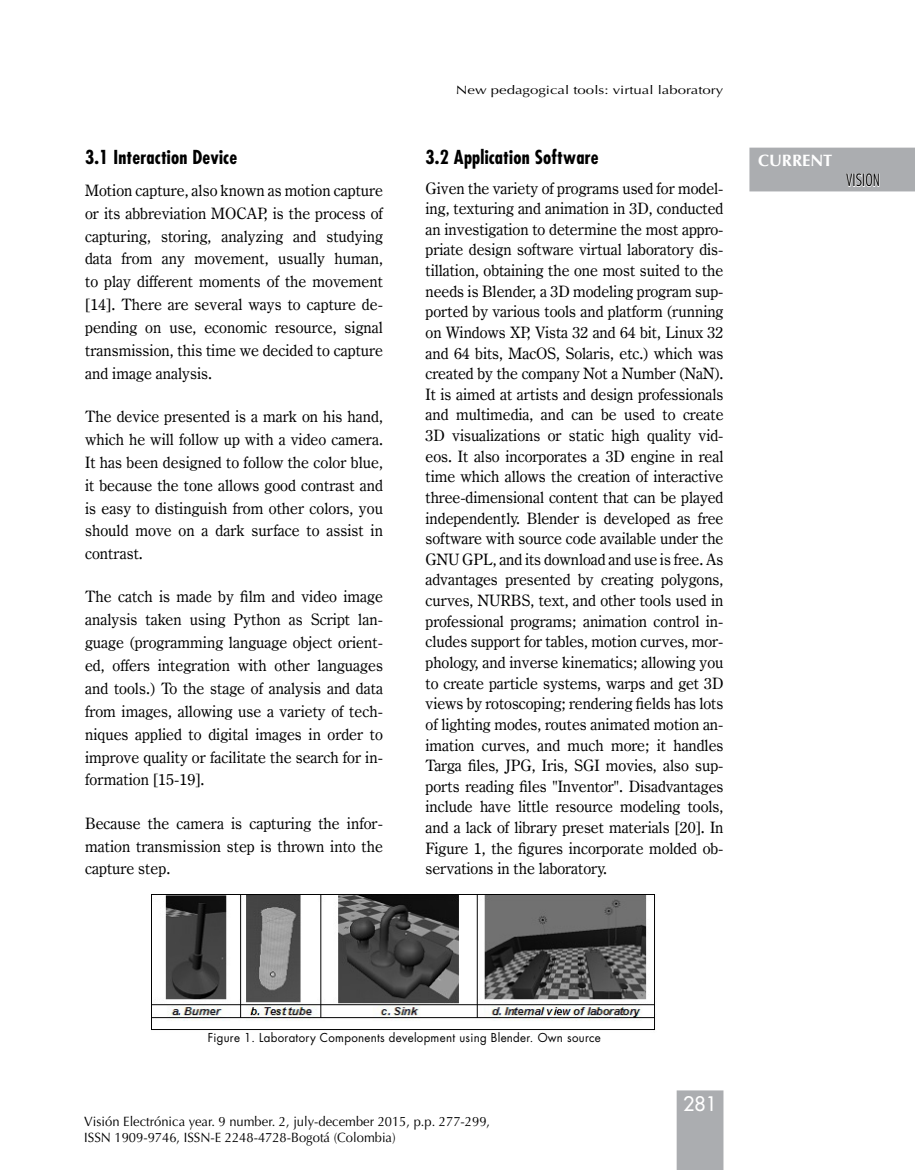
<style>
.page{position:relative;width:915px;height:1170px;background:#fff}
.page>*{position:absolute;margin:0;border:0;box-sizing:border-box;transform-origin:0 0}
.t1{font:500 19.5px "Futura Std";color:#fff}
.t2{font:700 condensed 18.75px "Futura Std";letter-spacing:.01em;color:#000}
.t3{font:700 16.5px "Optima LT Std";color:#fff}
.t4{font:300 condensed 16.5px "Futura Std";color:#000}
.t5{font:15.75px/20.5px "Century Oldstyle BT";color:#000;text-align:justify}
.t6{font:13.5px/16.2px "Optima LT Std";color:#000;scale:.96 1}
.t7{font:12px "Futura Std";letter-spacing:.025em;color:#000;scale:.96 1}
.t8{font:12px "Optima LT Std";color:#000;scale:1.25 1}
</style>
<div class="page">
<div style="left:676px;top:1090px;width:47px;height:79px;background:#abadb0"></div>
<svg style="left:749px;top:148px;width:165px;height:44px;background:#afb1b4"></svg>
<img style="left:151px;top:894px;width:504px;height:136px">
<p class="t2" style="left:85px;top:146px;width:153px">3.1 Interaction Device</p>
<p class="t5" style="left:85px;top:179px;width:299px;line-height:22.8px">Motion capture, also known as motion capture or its abbreviation MOCAP, is the process of capturing, storing, analyzing and studying data from any movement, usually human, to play different moments of the movement [14]. There are several ways to capture de&shy;pending on use, economic resource, signal transmission, this time we decided to capture and image analysis.</p>
<p class="t5" style="left:85px;top:405px;width:299px;line-height:22.8px">The device presented is a mark on his hand, which he will follow up with a video camera.<br>It has been designed to follow the color blue, it because the tone allows good contrast and is easy to distinguish from other colors, you should move on a dark surface to assist in contrast.</p>
<p class="t5" style="left:85px;top:585px;width:299px;line-height:22.8px">The catch is made by film and video image analysis taken using Python as Script lan&shy;guage (programming language object orient&shy;ed, offers integration with other languages and tools.) To the stage of analysis and data from images, allowing use a variety of tech&shy;niques applied to digital images in order to improve quality or facilitate the search for in&shy;formation [15-19].</p>
<p class="t5" style="left:85px;top:811px;width:299px;line-height:22.8px">Because the camera is capturing the infor&shy;mation transmission step is thrown into the capture step.</p>
<p class="t8" style="left:455px;top:83px;width:215px">New pedagogical tools: virtual laboratory</p>
<p class="t2" style="left:425px;top:146px;width:174px">3.2 Application Software</p>
<p class="t5" style="left:425px;top:177px;width:299px">Given the variety of programs used for model&shy;ing, texturing and animation in 3D, conducted an investigation to determine the most appro&shy;priate design software virtual laboratory dis&shy;tillation, obtaining the one most suited to the needs is Blender, a 3D modeling program sup&shy;ported by various tools and platform (running on Windows XP, Vista 32 and 64 bit, Linux 32 and 64 bits, MacOS, Solaris, etc.) which was created by the company Not a Number (NaN).<br>It is aimed at artists and design professionals and multimedia, and can be used to create 3D visualizations or static high quality vid&shy;eos. It also incorporates a 3D engine in real time which allows the creation of interactive three-dimensional content that can be played independently. Blender is developed as free software with source code available under the GNU GPL, and its download and use is free. As advantages presented by creating polygons, curves, NURBS, text, and other tools used in professional programs; animation control in&shy;cludes support for tables, motion curves, mor&shy;phology, and inverse kinematics; allowing you to create particle systems, warps and get 3D views by rotoscoping; rendering fields has lots of lighting modes, routes animated motion an&shy;imation curves, and much more; it handles Targa files, JPG, Iris, SGI movies, also sup&shy;ports reading files "Inventor". Disadvantages include have little resource modeling tools, and a lack of library preset materials [20]. In Figure 1, the figures incorporate molded ob&shy;servations in the laboratory.</p>
<p class="t3" style="left:757px;top:151px;width:76px">CURRENT</p>
<p class="t4" style="left:845px;top:170px;width:35px">VISION</p>
<p class="t7" style="left:207px;top:1030px;width:411px">Figure 1. Laboratory Components development using Blender. Own source</p>
<p class="t6" style="left:84px;top:1113px;width:424px">Visión Electrónica year. 9 number. 2, july-december 2015, p.p. 277-299,<br>ISSN 1909-9746, ISSN-E 2248-4728-Bogotá (Colombia)</p>
<p class="t1" style="left:683px;top:1091px;width:35px">281</p>
</div>
